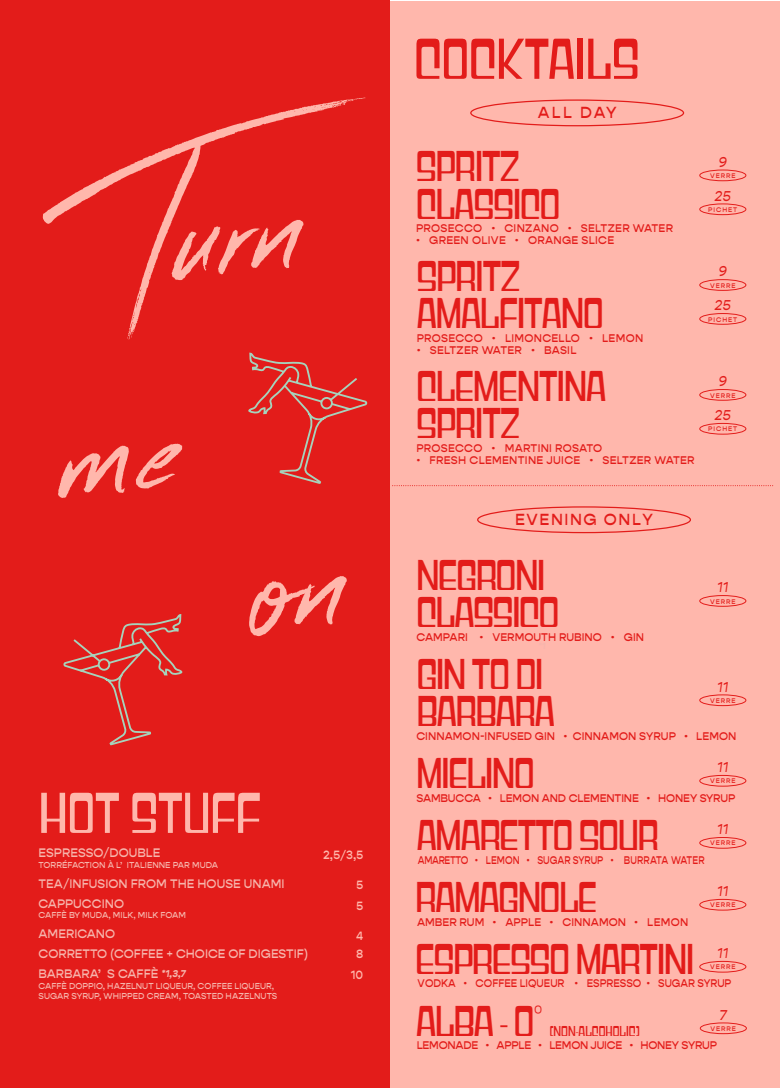
<style>
.page{position:relative;width:780px;height:1088px;background:#fff}
.page>*{position:absolute;margin:0;border:0;box-sizing:border-box;transform-origin:0 0}
.t1{font:275px/210.6px "Flash Back";color:#ffb7ac}
.t2{font:50px "Geoparody Rg";color:#e31c1a}
.t3{font:50px "Geoparody Rg";color:#ffb7ac}
.t4{font:37.5px/37.5px "Geoparody Rg";letter-spacing:-.03em;color:#e31c1a}
.t5{font:500 16.25px "Gopher";letter-spacing:.095em;color:#e31c1a}
.t6{font:italic 14.38px "Gopher";color:#e31c1a}
.t7{font:500 12.5px/20px "Gopher";letter-spacing:.005em;color:#f6b5ac}
.t8{font:12.5px "Geoparody Rg";color:#e31c1a}
.t9{font:500 12.12px "Gopher";color:#ffb7ac}
.t10{font:500 11.25px "Gopher";letter-spacing:.025em;color:#e31c1a}
.t11{font:500 11.25px "Gopher";letter-spacing:.005em;color:#e31c1a}
.t12{font:500 11.25px "Gopher";letter-spacing:.005em;color:#e31c1a;scale:.93 1}
.t13{font:500 11.25px "Gopher";letter-spacing:.005em;color:#e31c1a;scale:.84 1}
.t14{font:500 11.25px "Gopher";letter-spacing:-.02em;color:#e31c1a}
.t15{font:500 8.75px/10.5px "Gopher";letter-spacing:.005em;color:#f6b5ac}
.t16{font:500 6.75px "Gopher";letter-spacing:.14em;color:#e31c1a}
.s1{font-weight:700;font-style:italic;font-size:10px}
</style>
<div class="page">
<div style="left:0;top:0;width:390px;height:1088px;background:#e31c1a"></div>
<div style="left:390px;top:1px;width:390px;height:1087px;background:#ffb7ac"></div>
<svg style="left:63px;top:614px;width:120px;height:132px"></svg>
<svg style="left:248px;top:352px;width:120px;height:132px"></svg>
<svg style="left:392px;top:485px;width:381px;height:1px"></svg>
<div style="left:699px;top:279px;width:47px;height:12px;border:1px solid #e31c1a;border-radius:50%"></div>
<div style="left:699px;top:313px;width:47px;height:12px;border:1px solid #e31c1a;border-radius:50%"></div>
<div style="left:699px;top:389px;width:47px;height:12px;border:1px solid #e31c1a;border-radius:50%"></div>
<div style="left:699px;top:423px;width:47px;height:11px;border:1px solid #e31c1a;border-radius:50%"></div>
<div style="left:699px;top:595px;width:47px;height:12px;border:1px solid #e31c1a;border-radius:50%"></div>
<div style="left:699px;top:694px;width:47px;height:12px;border:1px solid #e31c1a;border-radius:50%"></div>
<div style="left:699px;top:170px;width:47px;height:11px;border:1px solid #e31c1a;border-radius:50%"></div>
<div style="left:699px;top:204px;width:47px;height:11px;border:1px solid #e31c1a;border-radius:50%"></div>
<div style="left:700px;top:1022px;width:46px;height:12px;border:1px solid #e31c1a;border-radius:50%"></div>
<div style="left:699px;top:775px;width:47px;height:11px;border:1px solid #e31c1a;border-radius:50%"></div>
<div style="left:699px;top:837px;width:47px;height:11px;border:1px solid #e31c1a;border-radius:50%"></div>
<div style="left:699px;top:899px;width:47px;height:11px;border:1px solid #e31c1a;border-radius:50%"></div>
<div style="left:699px;top:961px;width:47px;height:11px;border:1px solid #e31c1a;border-radius:50%"></div>
<div style="left:470px;top:99px;width:214px;height:27px;border:1px solid #e31c1a;border-radius:50%"></div>
<div style="left:477px;top:506px;width:214px;height:27px;border:1px solid #e31c1a;border-radius:50%"></div>
<h1 class="t1" style="left:23px;top:87px;width:266px;rotate:-5deg">Turn me</h1>
<h2 class="t3" style="left:39px;top:783px;width:224px">HOT STUFF</h2>
<p class="t7" style="left:39px;top:843px;width:123px">ESPRESSO/DOUBLE</p>
<p class="t15" style="left:39px;top:859px;width:181px">TORRÉFACTION À L’ ITALIENNE PAR MUDA</p>
<p class="t7" style="left:39px;top:874px;width:247px">TEA/INFUSION FROM THE HOUSE UNAMI<br>CAPPUCCINO</p>
<p class="t15" style="left:39px;top:910px;width:149px">CAFFÈ BY MUDA, MILK, MILK FOAM</p>
<p class="t7" style="left:39px;top:924px;width:271px">AMERICANO<br>CORRETTO (COFFEE + CHOICE OF DIGESTIF)<br>BARBARA’ S CAFFÈ <span class="s1">*1,3,7</span></p>
<p class="t15" style="left:39px;top:980px;width:240px">CAFFÈ DOPPIO, HAZELNUT LIQUEUR, COFFEE LIQUEUR,<br>SUGAR SYRUP, WHIPPED CREAM, TOASTED HAZELNUTS</p>
<p class="t9" style="left:323px;top:847px;width:42px">2,5/3,5</p>
<p class="t9" style="left:356px;top:877px;width:9px">5</p>
<p class="t9" style="left:356px;top:898px;width:9px">5</p>
<p class="t9" style="left:356px;top:928px;width:9px">4</p>
<p class="t9" style="left:356px;top:947px;width:9px">8</p>
<p class="t9" style="left:350px;top:968px;width:14px">10</p>
<h2 class="t2" style="left:414px;top:29px;width:227px">COCKTAILS</h2>
<h3 class="t5" style="left:538px;top:103px;width:80px">ALL DAY</h3>
<h3 class="t4" style="left:416px;top:147px;width:146px">SPRITZ<br>CLASSICO</h3>
<p class="t10" style="left:416px;top:221px;width:258px">PROSECCO • CINZANO • SELTZER WATER</p>
<p class="t10" style="left:416px;top:234px;width:200px">• GREEN OLIVE • ORANGE SLICE</p>
<h3 class="t4" style="left:416px;top:257px;width:188px">SPRITZ<br>AMALFITANO</h3>
<p class="t10" style="left:416px;top:331px;width:228px">PROSECCO • LIMONCELLO • LEMON</p>
<p class="t10" style="left:416px;top:344px;width:161px">• SELTZER WATER • BASIL</p>
<h3 class="t4" style="left:416px;top:367px;width:191px">CLEMENTINA<br>SPRITZ</h3>
<p class="t10" style="left:416px;top:441px;width:187px">PROSECCO • MARTINI ROSATO</p>
<p class="t10" style="left:416px;top:454px;width:280px">• FRESH CLEMENTINE JUICE • SELTZER WATER</p>
<p class="t6" style="left:718px;top:154px;width:10px">9</p>
<p class="t16" style="left:710px;top:172px;width:27px">VERRE</p>
<p class="t6" style="left:714px;top:188px;width:18px">25</p>
<p class="t16" style="left:708px;top:206px;width:31px">PICHET</p>
<p class="t6" style="left:718px;top:263px;width:10px">9</p>
<p class="t16" style="left:710px;top:281px;width:27px">VERRE</p>
<p class="t6" style="left:714px;top:297px;width:18px">25</p>
<p class="t16" style="left:708px;top:315px;width:31px">PICHET</p>
<p class="t6" style="left:718px;top:373px;width:10px">9</p>
<p class="t16" style="left:710px;top:391px;width:27px">VERRE</p>
<p class="t6" style="left:714px;top:407px;width:18px">25</p>
<p class="t16" style="left:708px;top:425px;width:31px">PICHET</p>
<h3 class="t5" style="left:515px;top:510px;width:139px">EVENING ONLY</h3>
<h3 class="t4" style="left:416px;top:556px;width:144px">NEGRONI<br>CLASSICO</h3>
<p class="t11" style="left:416px;top:630px;width:229px">CAMPARI • VERMOUTH RUBINO • GIN</p>
<h3 class="t4" style="left:416px;top:655px;width:128px">GIN TO DI</h3>
<p class="t6" style="left:717px;top:579px;width:13px">11</p>
<p class="t16" style="left:710px;top:597px;width:27px">VERRE</p>
<p class="t6" style="left:717px;top:678px;width:13px">11</p>
<h3 class="t4" style="left:416px;top:692px;width:140px">BARBARA</h3>
<p class="t11" style="left:416px;top:729px;width:321px">CINNAMON-INFUSED GIN • CINNAMON SYRUP • LEMON</p>
<p class="t16" style="left:710px;top:696px;width:27px">VERRE</p>
<h3 class="t4" style="left:416px;top:754px;width:120px">MIELINO</h3>
<p class="t11" style="left:416px;top:791px;width:320px">SAMBUCCA • LEMON AND CLEMENTINE • HONEY SYRUP</p>
<p class="t16" style="left:710px;top:839px;width:27px">VERRE</p>
<p class="t6" style="left:717px;top:759px;width:13px">11</p>
<p class="t16" style="left:710px;top:777px;width:27px">VERRE</p>
<h3 class="t4" style="left:416px;top:816px;width:243px">AMARETTO SOUR</h3>
<p class="t13" style="left:418px;top:853px;width:343px">AMARETTO • LEMON • SUGAR SYRUP • BURRATA WATER</p>
<p class="t6" style="left:717px;top:821px;width:13px">11</p>
<h3 class="t4" style="left:415px;top:878px;width:183px">RAMAGNOLE</h3>
<p class="t11" style="left:417px;top:915px;width:273px">AMBER RUM • APPLE • CINNAMON • LEMON</p>
<p class="t6" style="left:717px;top:883px;width:13px">11</p>
<p class="t16" style="left:710px;top:901px;width:27px">VERRE</p>
<h3 class="t4" style="left:415px;top:940px;width:280px">ESPRESSO MARTINI</h3>
<p class="t12" style="left:417px;top:977px;width:339px">VODKA • COFFEE LIQUEUR • ESPRESSO • SUGAR SYRUP</p>
<p class="t6" style="left:717px;top:945px;width:13px">11</p>
<p class="t16" style="left:710px;top:963px;width:27px">VERRE</p>
<h3 class="t4" style="left:416px;top:1002px;width:129px">ALBA - O°</h3>
<p class="t6" style="left:719px;top:1006px;width:9px">7</p>
<p class="t8" style="left:549px;top:1023px;width:92px">(NON-ALCOHOLIC)</p>
<p class="t14" style="left:416px;top:1038px;width:302px">LEMONADE • APPLE • LEMON JUICE • HONEY SYRUP</p>
<p class="t16" style="left:710px;top:1024px;width:27px">VERRE</p>
</div>
